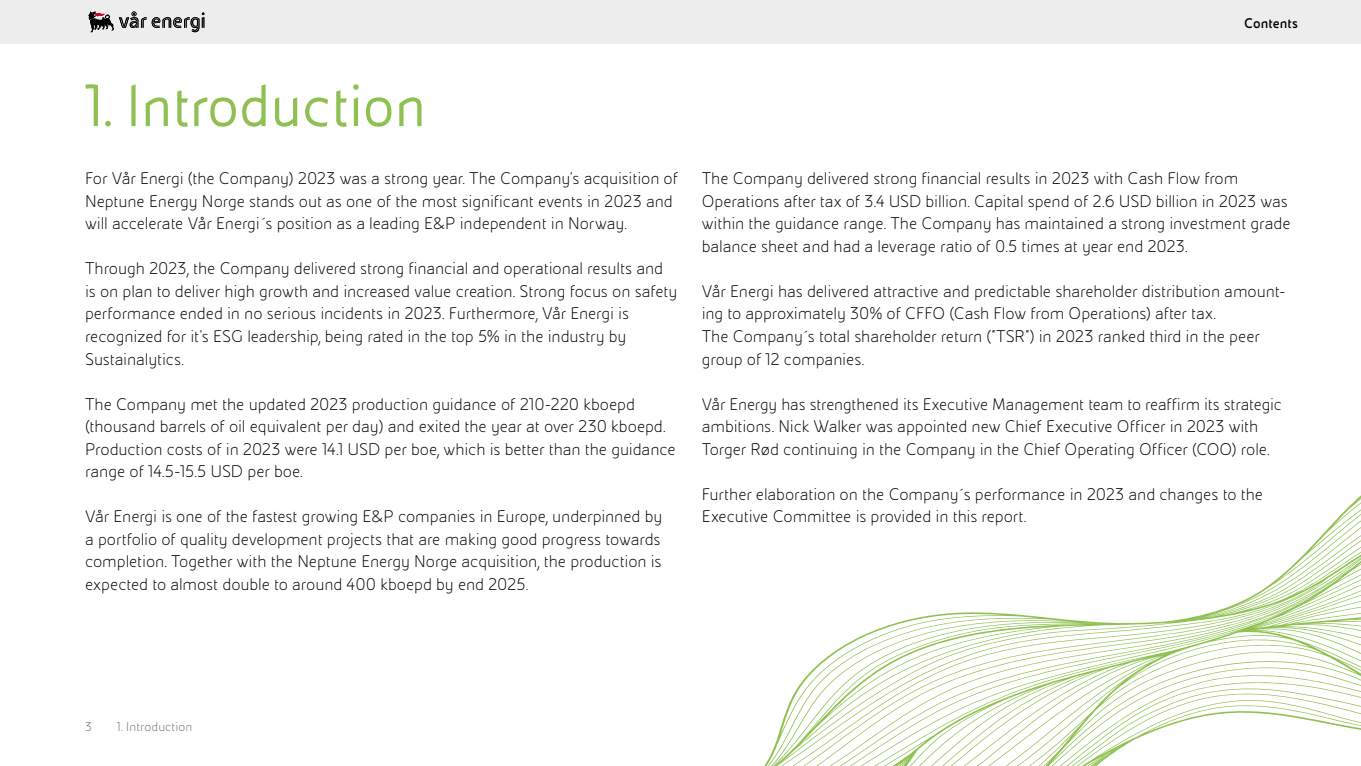
<style>
.page{position:relative;width:1361px;height:766px;background:#fff}
.page>*{position:absolute;margin:0;border:0;box-sizing:border-box;transform-origin:0 0}
.t1{font:63px "Eni Exp Reg";color:#8ec152}
.t2{font:300 18px/22.5px "Eni Exp";letter-spacing:-.005em;color:#000}
.t3{font:700 15px "Eni Exp";letter-spacing:.005em;color:#000}
.t4{font:300 13.5px "Eni Exp";letter-spacing:.005em;color:#6a6d71}
</style>
<div class="page">
<div style="left:0;top:0;width:1361px;height:44px;background:#ededed"></div>
<svg style="left:88px;top:11px;width:116px;height:21px"></svg>
<svg style="left:765px;top:495px;width:596px;height:270px"></svg>
<h1 class="t1" style="left:85px;top:74px;width:343px">1. Introduction</h1>
<p class="t2" style="left:85px;top:168px;width:594px">For Vår Energi (the Company) 2023 was a strong year. The Company’s acquisition of<br>Neptune Energy Norge stands out as one of the most significant events in 2023 and will accelerate Vår Energi´s position as a leading E&amp;P independent in Norway.</p>
<p class="t2" style="left:85px;top:258px;width:594px">Through 2023, the Company delivered strong financial and operational results and is on plan to deliver high growth and increased value creation. Strong focus on safety performance ended in no serious incidents in 2023. Furthermore, Vår Energi is recognized for it’s ESG leadership, being rated in the top 5% in the industry by Sustainalytics.</p>
<p class="t2" style="left:85px;top:393px;width:592px">The Company met the updated 2023 production guidance of 210-220 kboepd (thousand barrels of oil equivalent per day) and exited the year at over 230 kboepd.<br>Production costs of in 2023 were 14.1 USD per boe, which is better than the guidance range of 14.5-15.5 USD per boe.</p>
<p class="t2" style="left:85px;top:505px;width:579px;text-align:justify">Vår Energi is one of the fastest growing E&amp;P companies in Europe, underpinned by a portfolio of quality development projects that are making good progress towards completion. Together with the Neptune Energy Norge acquisition, the production is expected to almost double to around 400 kboepd by end 2025.</p>
<p class="t3" style="left:1244px;top:15px;width:56px">Contents</p>
<p class="t2" style="left:702px;top:168px;width:590px">The Company delivered strong financial results in 2023 with Cash Flow from Operations after tax of 3.4 USD billion. Capital spend of 2.6 USD billion in 2023 was within the guidance range. The Company has maintained a strong investment grade balance sheet and had a leverage ratio of 0.5 times at year end 2023.</p>
<p class="t2" style="left:702px;top:280px;width:585px">Vår Energi has delivered attractive and predictable shareholder distribution amount&shy;ing to approximately 30% of CFFO (Cash Flow from Operations) after tax.<br>The Company´s total shareholder return (“TSR”) in 2023 ranked third in the peer group of 12 companies.</p>
<p class="t2" style="left:702px;top:393px;width:582px">Vår Energy has strengthened its Executive Management team to reaffirm its strategic ambitions. Nick Walker was appointed new Chief Executive Officer in 2023 with<br>Torger Rød continuing in the Company in the Chief Operating Officer (COO) role.</p>
<p class="t2" style="left:702px;top:483px;width:563px">Further elaboration on the Company´s performance in 2023 and changes to the<br>Executive Committee is provided in this report.</p>
<p class="t4" style="left:85px;top:719px;width:8px">3</p>
<p class="t4" style="left:117px;top:719px;width:77px">1. Introduction</p>
</div>
